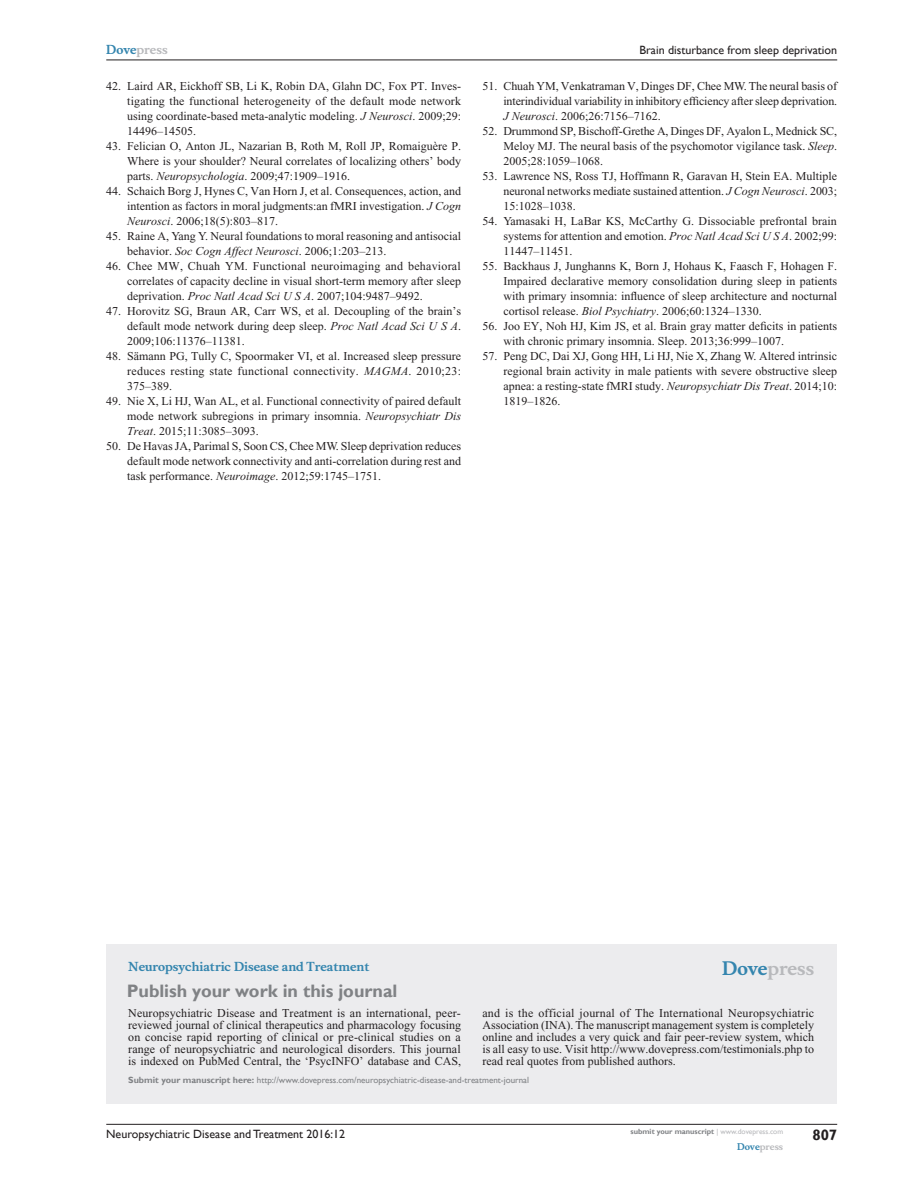
<style>
.page{position:relative;width:918px;height:1188px;background:#fff}
.page>*{position:absolute;margin:0;border:0;box-sizing:border-box;transform-origin:0 0}
.PromBx-H1{font:700 18px "Gill Sans";color:#808285}
.PromBx-Brand{font:700 18px "Musee";color:#b8b9bc}
.t1{font:700 15px "Gill Sans";color:#231f20}
.RefNL2{font:12px/15px "Times New Roman";color:#231f20;text-align:justify}
.PromBx-Tx{font:12px/12px "Times New Roman";color:#231f20;text-align:justify}
.t2{font:12px "Gill Sans";color:#231f20}
.PromBx-JrnlName{font:700 12px "Musee";color:#3485ae}
.t3{font:700 12px "Musee";color:#b8b9bc}
.PromBx-SubmitMssWebA{font:9px "Gill Sans";color:#808285}
.t4{font:700 9px "Musee";color:#b8b9bc}
.t5{font:700 7.5px "Gill Sans";color:#808285}
.s1{color:#3485ae}
.s2{font-style:italic}
.s3{font-weight:700}
.s4{font-weight:400;color:#b8b9bc}
</style>
<div class="page">
<div style="left:106px;top:944px;width:731px;height:159px;background:#ececee"></div>
<hr style="left:106px;top:1124px;width:731px;height:1px;background:#231f20">
<hr style="left:106px;top:60px;width:731px;height:1px;background:#231f20">
<p class="t3" style="left:106px;top:43px;width:63px"><span class="s1">Dove</span>press</p>
<p class="RefNL2" style="left:127px;top:79px;width:335px;text-indent:-21px">42. Laird AR, Eickhoff SB, Li K, Robin DA, Glahn DC, Fox PT. Inves&shy;tigating the functional heterogeneity of the default mode network using coordinate-based meta-analytic modeling. <span class="s2">J Neurosci</span>. 2009;29:<br>14496–14505.</p>
<p class="RefNL2" style="left:127px;top:139px;width:335px;text-indent:-21px">43. Felician O, Anton JL, Nazarian B, Roth M, Roll JP, Romaiguère P.<br>Where is your shoulder? Neural correlates of localizing others’ body parts. <span class="s2">Neuropsychologia</span>. 2009;47:1909–1916.</p>
<p class="RefNL2" style="left:127px;top:184px;width:335px;text-indent:-21px">44. Schaich Borg J, Hynes C, Van Horn J, et al. Consequences, action, and intention as factors in moral judgments:an fMRI investigation. <span class="s2">J Cogn Neurosci</span>. 2006;18(5):803–817.</p>
<p class="RefNL2" style="left:127px;top:229px;width:335px;text-indent:-21px">45. Raine A, Yang Y. Neural foundations to moral reasoning and antisocial behavior. <span class="s2">Soc Cogn Affect Neurosci</span>. 2006;1:203–213.</p>
<p class="RefNL2" style="left:127px;top:259px;width:335px;text-indent:-21px">46. Chee MW, Chuah YM. Functional neuroimaging and behavioral correlates of capacity decline in visual short-term memory after sleep deprivation. <span class="s2">Proc Natl Acad Sci U S A</span>. 2007;104:9487–9492.</p>
<p class="RefNL2" style="left:127px;top:304px;width:335px;text-indent:-21px">47. Horovitz SG, Braun AR, Carr WS, et al. Decoupling of the brain’s default mode network during deep sleep. <span class="s2">Proc Natl Acad Sci U S A</span>.<br>2009;106:11376–11381.</p>
<p class="RefNL2" style="left:127px;top:349px;width:335px;text-indent:-21px">48. Sämann PG, Tully C, Spoormaker VI, et al. Increased sleep pressure reduces resting state functional connectivity. <span class="s2">MAGMA</span>. 2010;23:<br>375–389.</p>
<p class="RefNL2" style="left:127px;top:394px;width:335px;text-indent:-21px">49. Nie X, Li HJ, Wan AL, et al. Functional connectivity of paired default mode network subregions in primary insomnia. <span class="s2">Neuropsychiatr Dis Treat</span>. 2015;11:3085–3093.</p>
<p class="RefNL2" style="left:127px;top:439px;width:335px;text-indent:-21px">50. De Havas JA, Parimal S, Soon CS, Chee MW. Sleep deprivation reduces default mode network connectivity and anti-correlation during rest and task performance. <span class="s2">Neuroimage</span>. 2012;59:1745–1751.</p>
<p class="t2" style="left:639px;top:43px;width:199px">Brain disturbance from sleep deprivation</p>
<p class="RefNL2" style="left:503px;top:79px;width:335px;text-indent:-21px">51. Chuah YM, Venkatraman V, Dinges DF, Chee MW. The neural basis of interindividual variability in inhibitory efficiency after sleep deprivation.<br><span class="s2">J Neurosci</span>. 2006;26:7156–7162.</p>
<p class="RefNL2" style="left:503px;top:124px;width:335px;text-indent:-21px">52. Drummond SP, Bischoff-Grethe A, Dinges DF, Ayalon L, Mednick SC, Meloy MJ. The neural basis of the psychomotor vigilance task. <span class="s2">Sleep</span>.<br>2005;28:1059–1068.</p>
<p class="RefNL2" style="left:503px;top:169px;width:335px;text-indent:-21px">53. Lawrence NS, Ross TJ, Hoffmann R, Garavan H, Stein EA. Multiple neuronal networks mediate sustained attention. <span class="s2">J Cogn Neurosci</span>. 2003; 15:1028–1038.</p>
<p class="RefNL2" style="left:503px;top:214px;width:335px;text-indent:-21px">54. Yamasaki H, LaBar KS, McCarthy G. Dissociable prefrontal brain systems for attention and emotion. <span class="s2">Proc Natl Acad Sci U S A</span>. 2002;99:<br>11447–11451.</p>
<p class="RefNL2" style="left:503px;top:259px;width:335px;text-indent:-21px">55. Backhaus J, Junghanns K, Born J, Hohaus K, Faasch F, Hohagen F.<br>Impaired declarative memory consolidation during sleep in patients with primary insomnia: influence of sleep architecture and nocturnal cortisol release. <span class="s2">Biol Psychiatry</span>. 2006;60:1324–1330.</p>
<p class="RefNL2" style="left:503px;top:319px;width:335px;text-indent:-21px">56. Joo EY, Noh HJ, Kim JS, et al. Brain gray matter deficits in patients with chronic primary insomnia. Sleep. 2013;36:999–1007.</p>
<p class="RefNL2" style="left:503px;top:349px;width:335px;text-indent:-21px">57. Peng DC, Dai XJ, Gong HH, Li HJ, Nie X, Zhang W. Altered intrinsic regional brain activity in male patients with severe obstructive sleep apnea: a resting-state fMRI study. <span class="s2">Neuropsychiatr Dis Treat</span>. 2014;10:<br>1819–1826.</p>
<p class="PromBx-JrnlName" style="left:128px;top:959px;width:243px">Neuropsychiatric Disease and Treatment</p>
<p class="PromBx-H1" style="left:127px;top:980px;width:272px">Publish your work in this journal</p>
<p class="PromBx-Brand" style="left:722px;top:958px;width:94px"><span class="s1">Dove</span>press</p>
<p class="PromBx-Tx" style="left:128px;top:1007px;width:334px">Neuropsychiatric Disease and Treatment is an international, peer&shy;reviewed journal of clinical therapeutics and pharmacology focusing on concise rapid reporting of clinical or pre-clinical studies on a range of neuropsychiatric and neurological disorders. This journal is indexed on PubMed Central, the ‘PsycINFO’ database and CAS,</p>
<p class="PromBx-Tx" style="left:482px;top:1007px;width:333px">and is the official journal of The International Neuropsychiatric Association (INA). The manuscript management system is completely online and includes a very quick and fair peer-review system, which is all easy to use. Visit http://www.dovepress.com/testimonials.php to read real quotes from published authors.</p>
<p class="PromBx-SubmitMssWebA" style="left:128px;top:1075px;width:402px"><span class="s3">Submit your manuscript here:</span> http://www.dovepress.com/neuropsychiatric-disease-and-treatment-journal</p>
<p class="t2" style="left:106px;top:1127px;width:241px">Neuropsychiatric Disease and Treatment 2016:12</p>
<p class="t5" style="left:631px;top:1127px;width:154px">submit your manuscript <span class="s4">| www.dovepress.com</span></p>
<p class="t4" style="left:737px;top:1141px;width:48px"><span class="s1">Dove</span>press</p>
<p class="t1" style="left:812px;top:1126px;width:26px">807</p>
</div>
